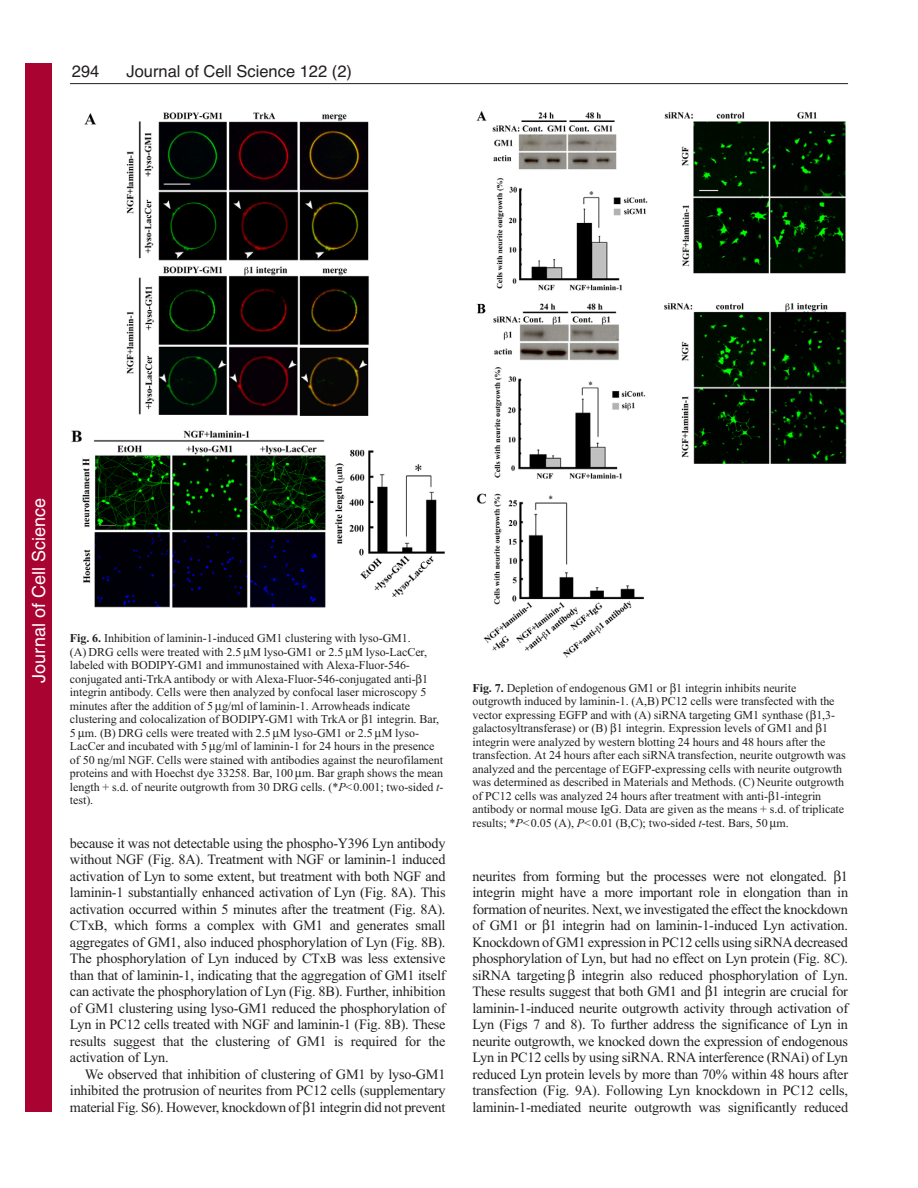
<style>
.page{position:relative;width:918px;height:1188px;background:#fff}
.page>*{position:absolute;margin:0;border:0;box-sizing:border-box;transform-origin:0 0}
.t1{font:18px "Helvetica";color:#fff}
.t2{font:16.5px "Helvetica";color:#231f20}
.t3{font:14.25px/16.5px "Times New Roman";letter-spacing:-.015em;color:#231f20;text-align:justify}
.t4{font:12px/13.5px "Times New Roman";letter-spacing:-.005em;color:#231f20}
.s1{font-weight:700}
.s2{font-style:italic}
</style>
<div class="page">
<hr style="left:70px;top:83px;width:778px;height:1px;background:#231f20">
<img style="left:71px;top:112px;width:374px;height:496px">
<img style="left:476px;top:111px;width:371px;height:547px">
<div style="left:26px;top:64px;width:26px;height:1048px;background:#a90332"></div>
<p class="t2" style="left:72px;top:65px;width:29px">294</p>
<p class="t2" style="left:127px;top:65px;width:227px">Journal of Cell Science 122 (2)</p>
<p class="t1" style="left:28px;top:683px;width:186px;rotate:-90deg">Journal of Cell Science</p>
<p class="t4" style="left:70px;top:633px;width:375px"><span class="s1">Fig. 6.</span> Inhibition of laminin-1-induced GM1 clustering with lyso-GM1.<br>(A) DRG cells were treated with 2.5 M lyso-GM1 or 2.5 M lyso-LacCer, labeled with BODIPY-GM1 and immunostained with Alexa-Fluor-546- conjugated anti-TrkA antibody or with Alexa-Fluor-546-conjugated anti- 1 integrin antibody. Cells were then analyzed by confocal laser microscopy 5 minutes after the addition of 5 g/ml of laminin-1. Arrowheads indicate clustering and colocalization of BODIPY-GM1 with TrkA or 1 integrin. Bar, 5 m. (B) DRG cells were treated with 2.5 M lyso-GM1 or 2.5 M lyso-LacCer and incubated with 5 g/ml of laminin-1 for 24 hours in the presence of 50 ng/ml NGF. Cells were stained with antibodies against the neurofilament proteins and with Hoechst dye 33258. Bar, 100 m. Bar graph shows the mean length + s.d. of neurite outgrowth from 30 DRG cells. (*<span class="s2">P&lt;</span>0.001; two-sided <span class="s2">t&shy;</span>test).</p>
<p class="t3" style="left:70px;top:836px;width:377px">because it was not detectable using the phospho-Y396 Lyn antibody without NGF (Fig. 8A). Treatment with NGF or laminin-1 induced activation of Lyn to some extent, but treatment with both NGF and laminin-1 substantially enhanced activation of Lyn (Fig. 8A). This activation occurred within 5 minutes after the treatment (Fig. 8A).<br>CTxB, which forms a complex with GM1 and generates small aggregates of GM1, also induced phosphorylation of Lyn (Fig. 8B).<br>The phosphorylation of Lyn induced by CTxB was less extensive than that of laminin-1, indicating that the aggregation of GM1 itself can activate the phosphorylation of Lyn (Fig. 8B). Further, inhibition of GM1 clustering using lyso-GM1 reduced the phosphorylation of Lyn in PC12 cells treated with NGF and laminin-1 (Fig. 8B). These results suggest that the clustering of GM1 is required for the activation of Lyn.</p>
<p class="t3" style="left:70px;top:1067px;width:377px;text-indent:15px">We observed that inhibition of clustering of GM1 by lyso-GM1 inhibited the protrusion of neurites from PC12 cells (supplementary material Fig. S6). However, knockdown of 1 integrin did not prevent</p>
<p class="t4" style="left:472px;top:682px;width:375px"><span class="s1">Fig. 7.</span> Depletion of endogenous GM1 or 1 integrin inhibits neurite outgrowth induced by laminin-1. (A,B) PC12 cells were transfected with the vector expressing EGFP and with (A) siRNA targeting GM1 synthase ( 1,3- galactosyltransferase) or (B) 1 integrin. Expression levels of GM1 and 1 integrin were analyzed by western blotting 24 hours and 48 hours after the transfection. At 24 hours after each siRNA transfection, neurite outgrowth was analyzed and the percentage of EGFP-expressing cells with neurite outgrowth was determined as described in Materials and Methods. (C) Neurite outgrowth of PC12 cells was analyzed 24 hours after treatment with anti- 1-integrin antibody or normal mouse IgG. Data are given as the means + s.d. of triplicate results; *<span class="s2">P&lt;</span>0.05 (A), <span class="s2">P&lt;</span>0.01 (B,C); two-sided <span class="s2">t</span>-test. Bars, 50 m.</p>
<p class="t3" style="left:472px;top:869px;width:377px">neurites from forming but the processes were not elongated. 1 integrin might have a more important role in elongation than in formation of neurites. Next, we investigated the effect the knockdown of GM1 or 1 integrin had on laminin-1-induced Lyn activation.<br>Knockdown of GM1 expression in PC12 cells using siRNA decreased phosphorylation of Lyn, but had no effect on Lyn protein (Fig. 8C). siRNA targeting integrin also reduced phosphorylation of Lyn.<br>These results suggest that both GM1 and 1 integrin are crucial for laminin-1-induced neurite outgrowth activity through activation of Lyn (Figs 7 and 8). To further address the significance of Lyn in neurite outgrowth, we knocked down the expression of endogenous Lyn in PC12 cells by using siRNA. RNA interference (RNAi) of Lyn reduced Lyn protein levels by more than 70% within 48 hours after transfection (Fig. 9A). Following Lyn knockdown in PC12 cells, laminin-1-mediated neurite outgrowth was significantly reduced</p>
</div>
